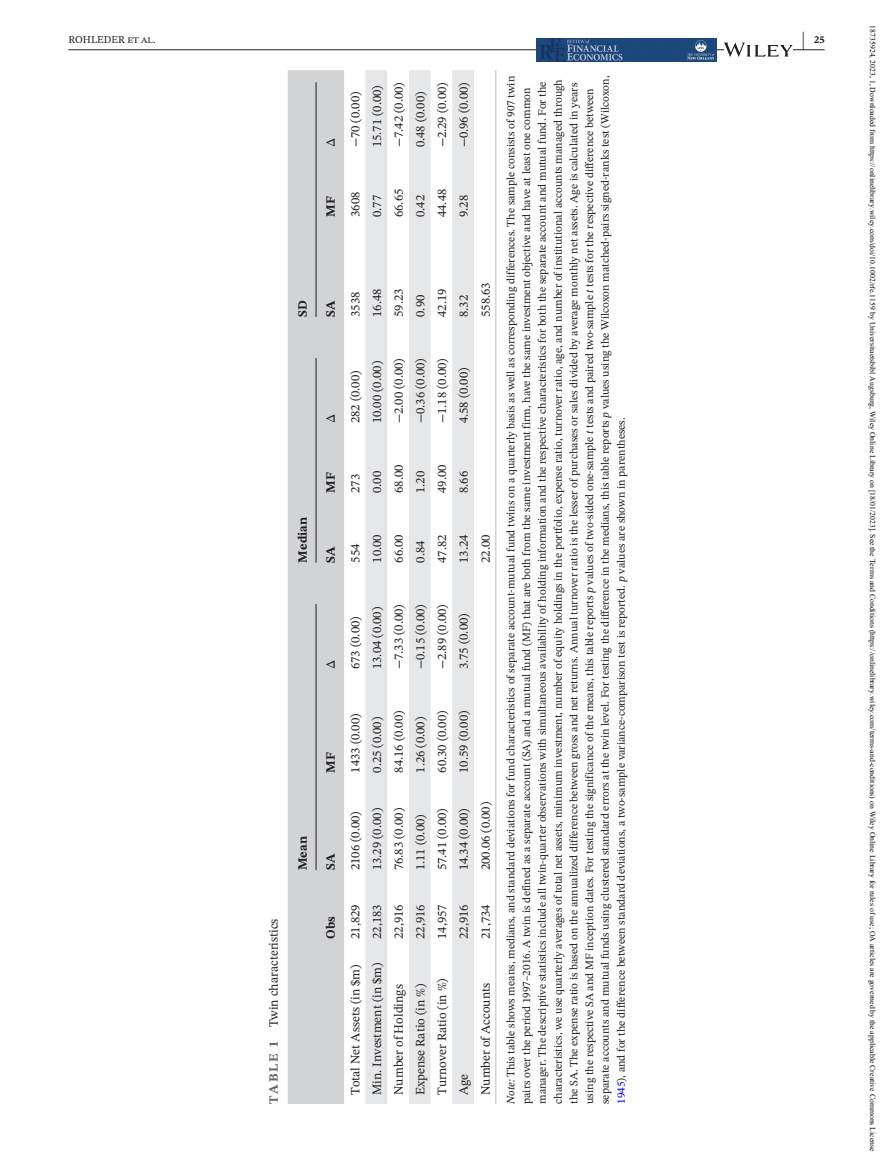
<style>
.page{position:relative;width:893px;height:1174px;background:#fff}
.page>*{position:absolute;margin:0;border:0;box-sizing:border-box;transform-origin:0 0}
.t1{font:700 21px "STIX Two Text";color:#231f20;scale:.43 1}
.t2{font:12.75px "STIX Two Text";color:#231f20}
.t3{font:700 12.75px "STIX Two Text";color:#231f20}
.t4{font:12.75px "STIX";color:#231f20}
.t5{font:11.25px/15.8px "STIX Two Text";color:#231f20}
.t6{font:10.5px "STIX Two Text";color:#231f20}
.t7{font:700 10.5px "STIX Two Text";color:#231f20}
.t8{font:7.65px "Times New Roman";letter-spacing:.005em;color:#000}
.s1{font-weight:700;color:#636466}
.s2{font-style:italic}
.s3{color:#00f}
</style>
<div class="page">
<hr style="left:68px;top:49px;width:756px;height:1px;background:#231f20">
<img style="left:537px;top:38px;width:179px;height:23px">
<svg style="left:724px;top:43px;width:69px;height:14px"></svg>
<div style="left:288px;top:70px;width:56px;height:1034px;background:#d1d3d4"></div>
<svg style="left:365px;top:70px;width:109px;height:1034px;fill:#e6e7e8"></svg>
<hr style="left:495px;top:948px;width:1px;height:156px;background:#d1d3d4">
<hr style="left:495px;top:879px;width:1px;height:69px;background:#d1d3d4">
<hr style="left:495px;top:781px;width:1px;height:98px;background:#d1d3d4">
<hr style="left:495px;top:678px;width:1px;height:103px;background:#d1d3d4">
<hr style="left:495px;top:571px;width:1px;height:107px;background:#d1d3d4">
<hr style="left:495px;top:502px;width:1px;height:69px;background:#d1d3d4">
<hr style="left:495px;top:432px;width:1px;height:70px;background:#d1d3d4">
<hr style="left:495px;top:326px;width:1px;height:106px;background:#d1d3d4">
<hr style="left:495px;top:226px;width:1px;height:100px;background:#d1d3d4">
<hr style="left:495px;top:156px;width:1px;height:70px;background:#d1d3d4">
<hr style="left:495px;top:70px;width:1px;height:86px;background:#d1d3d4">
<hr style="left:316px;top:604px;width:1px;height:266px;background:#231f20">
<hr style="left:316px;top:358px;width:1px;height:204px;background:#231f20">
<hr style="left:316px;top:82px;width:1px;height:235px;background:#231f20">
<h1 class="t1" style="left:802px;top:24px;width:8px">|</h1>
<p class="t6" style="left:68px;top:32px;width:89px">ROHLEDER et al.</p>
<p class="t7" style="left:814px;top:32px;width:12px">25</p>
<p class="t4" style="left:322px;top:147px;width:11px;rotate:-90deg">Δ</p>
<p class="t3" style="left:321px;top:217px;width:22px;rotate:-90deg">MF</p>
<p class="t3" style="left:293px;top:317px;width:18px;rotate:-90deg">SD</p>
<p class="t3" style="left:321px;top:317px;width:18px;rotate:-90deg">SA</p>
<p class="t4" style="left:322px;top:423px;width:11px;rotate:-90deg">Δ</p>
<p class="t3" style="left:293px;top:562px;width:47px;rotate:-90deg">Median</p>
<p class="t3" style="left:321px;top:493px;width:22px;rotate:-90deg">MF</p>
<p class="t3" style="left:321px;top:562px;width:18px;rotate:-90deg">SA</p>
<p class="t4" style="left:322px;top:669px;width:11px;rotate:-90deg">Δ</p>
<p class="t3" style="left:321px;top:772px;width:22px;rotate:-90deg">MF</p>
<p class="t3" style="left:293px;top:870px;width:36px;rotate:-90deg">Mean</p>
<p class="t3" style="left:321px;top:870px;width:18px;rotate:-90deg">SA</p>
<p class="t2" style="left:265px;top:1104px;width:187px;rotate:-90deg"><span class="s1">T A B L E 1</span> Twin characteristics</p>
<p class="t3" style="left:321px;top:939px;width:24px;rotate:-90deg">Obs</p>
<p class="t2" style="left:346px;top:147px;width:57px;rotate:-90deg">−70 (0.00)</p>
<p class="t2" style="left:368px;top:147px;width:64px;rotate:-90deg">15.71 (0.00)</p>
<p class="t2" style="left:389px;top:147px;width:67px;rotate:-90deg">−7.42 (0.00)</p>
<p class="t2" style="left:411px;top:147px;width:57px;rotate:-90deg">0.48 (0.00)</p>
<p class="t2" style="left:433px;top:147px;width:67px;rotate:-90deg">−2.29 (0.00)</p>
<p class="t2" style="left:455px;top:147px;width:67px;rotate:-90deg">−0.96 (0.00)</p>
<p class="t2" style="left:346px;top:217px;width:27px;rotate:-90deg">3608</p>
<p class="t2" style="left:368px;top:217px;width:24px;rotate:-90deg">0.77</p>
<p class="t2" style="left:389px;top:217px;width:30px;rotate:-90deg">66.65</p>
<p class="t2" style="left:411px;top:217px;width:24px;rotate:-90deg">0.42</p>
<p class="t2" style="left:433px;top:217px;width:30px;rotate:-90deg">44.48</p>
<p class="t2" style="left:455px;top:217px;width:24px;rotate:-90deg">9.28</p>
<p class="t2" style="left:346px;top:317px;width:27px;rotate:-90deg">3538</p>
<p class="t2" style="left:368px;top:317px;width:30px;rotate:-90deg">16.48</p>
<p class="t2" style="left:389px;top:317px;width:30px;rotate:-90deg">59.23</p>
<p class="t2" style="left:411px;top:317px;width:24px;rotate:-90deg">0.90</p>
<p class="t2" style="left:433px;top:317px;width:30px;rotate:-90deg">42.19</p>
<p class="t2" style="left:455px;top:317px;width:24px;rotate:-90deg">8.32</p>
<p class="t2" style="left:476px;top:317px;width:36px;rotate:-90deg">558.63</p>
<p class="t2" style="left:346px;top:423px;width:54px;rotate:-90deg">282 (0.00)</p>
<p class="t2" style="left:368px;top:423px;width:64px;rotate:-90deg">10.00 (0.00)</p>
<p class="t2" style="left:389px;top:423px;width:67px;rotate:-90deg">−2.00 (0.00)</p>
<p class="t2" style="left:411px;top:423px;width:67px;rotate:-90deg">−0.36 (0.00)</p>
<p class="t2" style="left:433px;top:423px;width:67px;rotate:-90deg">−1.18 (0.00)</p>
<p class="t2" style="left:455px;top:423px;width:57px;rotate:-90deg">4.58 (0.00)</p>
<p class="t2" style="left:346px;top:493px;width:20px;rotate:-90deg">273</p>
<p class="t2" style="left:368px;top:493px;width:24px;rotate:-90deg">0.00</p>
<p class="t2" style="left:389px;top:493px;width:30px;rotate:-90deg">68.00</p>
<p class="t2" style="left:411px;top:493px;width:24px;rotate:-90deg">1.20</p>
<p class="t2" style="left:433px;top:493px;width:30px;rotate:-90deg">49.00</p>
<p class="t2" style="left:455px;top:493px;width:24px;rotate:-90deg">8.66</p>
<p class="t2" style="left:346px;top:563px;width:20px;rotate:-90deg">554</p>
<p class="t2" style="left:368px;top:563px;width:30px;rotate:-90deg">10.00</p>
<p class="t2" style="left:389px;top:563px;width:30px;rotate:-90deg">66.00</p>
<p class="t2" style="left:411px;top:563px;width:24px;rotate:-90deg">0.84</p>
<p class="t2" style="left:433px;top:563px;width:30px;rotate:-90deg">47.82</p>
<p class="t2" style="left:455px;top:563px;width:30px;rotate:-90deg">13.24</p>
<p class="t2" style="left:476px;top:563px;width:30px;rotate:-90deg">22.00</p>
<p class="t2" style="left:346px;top:669px;width:54px;rotate:-90deg">673 (0.00)</p>
<p class="t2" style="left:368px;top:669px;width:64px;rotate:-90deg">13.04 (0.00)</p>
<p class="t2" style="left:389px;top:669px;width:67px;rotate:-90deg">−7.33 (0.00)</p>
<p class="t2" style="left:411px;top:669px;width:67px;rotate:-90deg">−0.15 (0.00)</p>
<p class="t2" style="left:433px;top:669px;width:67px;rotate:-90deg">−2.89 (0.00)</p>
<p class="t2" style="left:455px;top:669px;width:57px;rotate:-90deg">3.75 (0.00)</p>
<p class="t2" style="left:346px;top:772px;width:61px;rotate:-90deg">1433 (0.00)</p>
<p class="t2" style="left:368px;top:772px;width:57px;rotate:-90deg">0.25 (0.00)</p>
<p class="t2" style="left:389px;top:772px;width:64px;rotate:-90deg">84.16 (0.00)</p>
<p class="t2" style="left:411px;top:772px;width:57px;rotate:-90deg">1.26 (0.00)</p>
<p class="t2" style="left:433px;top:773px;width:64px;rotate:-90deg">60.30 (0.00)</p>
<p class="t2" style="left:455px;top:773px;width:64px;rotate:-90deg">10.59 (0.00)</p>
<p class="t2" style="left:346px;top:870px;width:61px;rotate:-90deg">2106 (0.00)</p>
<p class="t2" style="left:368px;top:870px;width:64px;rotate:-90deg">13.29 (0.00)</p>
<p class="t2" style="left:389px;top:870px;width:64px;rotate:-90deg">76.83 (0.00)</p>
<p class="t2" style="left:411px;top:870px;width:57px;rotate:-90deg">1.11 (0.00)</p>
<p class="t2" style="left:433px;top:870px;width:64px;rotate:-90deg">57.41 (0.00)</p>
<p class="t2" style="left:455px;top:870px;width:64px;rotate:-90deg">14.34 (0.00)</p>
<p class="t2" style="left:476px;top:870px;width:70px;rotate:-90deg">200.06 (0.00)</p>
<p class="t2" style="left:346px;top:939px;width:36px;rotate:-90deg">21,829</p>
<p class="t2" style="left:346px;top:1095px;width:132px;rotate:-90deg">Total Net Assets (in $m)</p>
<p class="t2" style="left:368px;top:939px;width:36px;rotate:-90deg">22,183</p>
<p class="t2" style="left:368px;top:1095px;width:134px;rotate:-90deg">Min. Investment (in $m)</p>
<p class="t2" style="left:389px;top:939px;width:36px;rotate:-90deg">22,916</p>
<p class="t2" style="left:411px;top:939px;width:36px;rotate:-90deg">22,916</p>
<p class="t2" style="left:433px;top:939px;width:36px;rotate:-90deg">14,957</p>
<p class="t2" style="left:389px;top:1095px;width:112px;rotate:-90deg">Number of Holdings</p>
<p class="t2" style="left:411px;top:1095px;width:113px;rotate:-90deg">Expense Ratio (in %)</p>
<p class="t2" style="left:433px;top:1095px;width:118px;rotate:-90deg">Turnover Ratio (in %)</p>
<p class="t2" style="left:455px;top:939px;width:36px;rotate:-90deg">22,916</p>
<p class="t2" style="left:476px;top:939px;width:36px;rotate:-90deg">21,734</p>
<p class="t2" style="left:455px;top:1095px;width:23px;rotate:-90deg">Age</p>
<p class="t2" style="left:476px;top:1095px;width:114px;rotate:-90deg">Number of Accounts</p>
<p class="t5" style="left:503px;top:1104px;width:1029px;rotate:-90deg"><span class="s2">Note:</span> This table shows means, medians, and standard deviations for fund characteristics of separate account-mutual fund twins on a quarterly basis as well as corresponding differences. The sample consists of 907 twin pairs over the period 1997–2016. A twin is defined as a separate account (SA) and a mutual fund (MF) that are both from the same investment firm, have the same investment objective and have at least one common manager. The descriptive statistics include all twin-quarter observations with simultaneous availability of holding information and the respective characteristics for both the separate account and mutual fund. For the characteristics, we use quarterly averages of total net assets, minimum investment, number of equity holdings in the portfolio, expense ratio, turnover ratio, age, and number of institutional accounts managed through the SA. The expense ratio is based on the annualized difference between gross and net returns. Annual turnover ratio is the lesser of purchases or sales divided by average monthly net assets. Age is calculated in years using the respective SA and MF inception dates. For testing the significance of the means, this table reports <span class="s2">p</span> values of two-sided one-sample <span class="s2">t</span> tests and paired two-sample <span class="s2">t</span> tests for the respective difference between separate accounts and mutual funds using clustered standard errors at the twin level. For testing the difference in the medians, this table reports <span class="s2">p</span> values using the Wilcoxon matched-pairs signed-ranks test (Wilcoxon, <span class="s3">1945</span>), and for the difference between standard deviations, a two-sample variance-comparison test is reported. <span class="s2">p</span> values are shown in parentheses.</p>
<p class="t8" style="left:875px;top:25px;width:1127px;rotate:90deg">18735924, 2023, 1, Downloaded from https://onlinelibrary.wiley.com/doi/10.1002/rfe.1159 by Universitaetsbibl Augsburg, Wiley Online Library on [18/01/2023]. See the Terms and Conditions (https://onlinelibrary.wiley.com/terms-and-conditions) on Wiley Online Library for rules of use; OA articles are governed by the applicable Creative Commons License</p>
</div>
